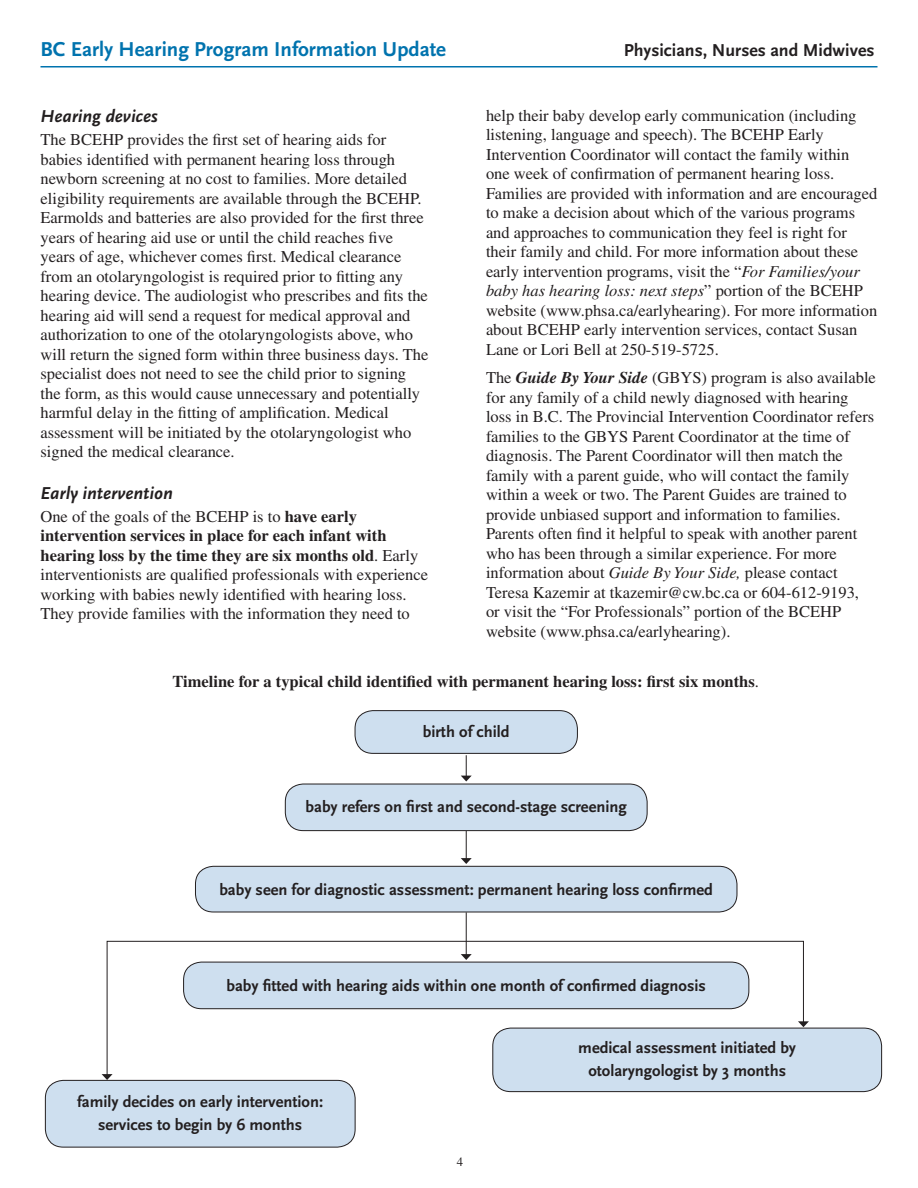
<style>
.page{position:relative;width:918px;height:1188px;background:#fff}
.page>*{position:absolute;margin:0;border:0;box-sizing:border-box;transform-origin:0 0}
.t1{font:700 21px "Scala Sans";color:#0073ae}
.t2{font:italic 700 18px "Scala Sans";color:#231f20}
.t3{font:700 18px "Scala Sans";color:#231f20}
.t4{font:16.5px/19.5px "Times";color:#231f20}
.t5{font:700 16.5px/22.8px "Scala Sans";color:#231f20;text-align:center}
.t6{font:700 16.5px "Times";color:#231f20}
.t7{font:12.6px "Times";color:#231f20}
.s1{font-weight:700}
.s2{font-style:italic}
.s3{font-weight:700;font-style:italic}
.s4{font-weight:400}
</style>
<div class="page">
<hr style="left:40px;top:66px;width:838px;height:2px;background:#0073ae">
<div style="left:355px;top:711px;width:222px;height:42px;background:#cedfef;border-radius:18px"></div>
<div style="left:355px;top:710px;width:223px;height:44px;border:1px solid #231f20;border-radius:18px"></div>
<div style="left:285px;top:784px;width:362px;height:47px;background:#cedfef;border-radius:18px"></div>
<div style="left:285px;top:784px;width:363px;height:47px;border:1px solid #231f20;border-radius:18px"></div>
<div style="left:195px;top:866px;width:542px;height:46px;background:#cedfef;border-radius:18px"></div>
<div style="left:195px;top:866px;width:542px;height:46px;border:1px solid #231f20;border-radius:18px"></div>
<div style="left:493px;top:1028px;width:389px;height:64px;background:#cedfef;border-radius:18px"></div>
<div style="left:492px;top:1028px;width:390px;height:64px;border:1px solid #231f20;border-radius:18px"></div>
<div style="left:45px;top:1080px;width:310px;height:67px;background:#cedfef;border-radius:18px"></div>
<div style="left:45px;top:1080px;width:311px;height:68px;border:1px solid #231f20;border-radius:18px"></div>
<svg style="left:461px;top:755px;width:11px;height:27px"></svg>
<svg style="left:461px;top:831px;width:11px;height:33px"></svg>
<hr style="left:466px;top:912px;width:1px;height:43px;background:#231f20">
<svg style="left:106px;top:941px;width:698px;height:135px"></svg>
<svg style="left:102px;top:1074px;width:11px;height:6px"></svg>
<svg style="left:798px;top:1021px;width:11px;height:6px"></svg>
<p class="t1" style="left:40px;top:38px;width:407px">BC Early Hearing Program Information Update</p>
<p class="t3" style="left:624px;top:40px;width:252px">Physicians, Nurses and Midwives</p>
<p class="t2" style="left:40px;top:107px;width:119px">Hearing devices</p>
<p class="t4" style="left:40px;top:130px;width:389px">The BCEHP provides the first set of hearing aids for babies identified with permanent hearing loss through newborn screening at no cost to families. More detailed eligibility requirements are available through the BCEHP.<br>Earmolds and batteries are also provided for the first three years of hearing aid use or until the child reaches five years of age, whichever comes first. Medical clearance from an otolaryngologist is required prior to fitting any hearing device. The audiologist who prescribes and fits the hearing aid will send a request for medical approval and authorization to one of the otolaryngologists above, who will return the signed form within three business days. The specialist does not need to see the child prior to signing the form, as this would cause unnecessary and potentially harmful delay in the fitting of amplification. Medical assessment will be initiated by the otolaryngologist who signed the medical clearance.</p>
<p class="t2" style="left:40px;top:483px;width:134px">Early intervention</p>
<p class="t4" style="left:40px;top:506px;width:389px">One of the goals of the BCEHP is to <span class="s1">have early intervention services in place for each infant with hearing loss by the time they are six months old</span>. Early interventionists are qualified professionals with experience working with babies newly identified with hearing loss.<br>They provide families with the information they need to</p>
<p class="t4" style="left:486px;top:106px;width:393px">help their baby develop early communication (including listening, language and speech). The BCEHP Early Intervention Coordinator will contact the family within one week of confirmation of permanent hearing loss.<br>Families are provided with information and are encouraged to make a decision about which of the various programs and approaches to communication they feel is right for their family and child. For more information about these early intervention programs, visit the “<span class="s2">For Families/your baby has hearing loss: next steps</span>” portion of the BCEHP website (www.phsa.ca/earlyhearing). For more information about BCEHP early intervention services, contact Susan Lane or Lori Bell at 250-519-5725.</p>
<p class="t4" style="left:486px;top:368px;width:391px">The <span class="s3">Guide By Your Side</span> (GBYS) program is also available for any family of a child newly diagnosed with hearing loss in B.C. The Provincial Intervention Coordinator refers families to the GBYS Parent Coordinator at the time of diagnosis. The Parent Coordinator will then match the family with a parent guide, who will contact the family within a week or two. The Parent Guides are trained to provide unbiased support and information to families.<br>Parents often find it helpful to speak with another parent who has been through a similar experience. For more information about <span class="s2">Guide By Your Side,</span> please contact Teresa Kazemir at tkazemir@cw.bc.ca or 604-612-9193, or visit the “For Professionals” portion of the BCEHP website (www.phsa.ca/earlyhearing).</p>
<p class="t6" style="left:173px;top:672px;width:588px">Timeline for a typical child identified with permanent hearing loss: first six months<span class="s4">.</span></p>
<p class="t5" style="left:423px;top:721px;width:88px">birth of child</p>
<p class="t5" style="left:306px;top:796px;width:323px">baby refers on first and second-stage screening</p>
<p class="t5" style="left:219px;top:879px;width:495px">baby seen for diagnostic assessment: permanent hearing loss confirmed</p>
<p class="t5" style="left:226px;top:974px;width:481px">baby fitted with hearing aids within one month of confirmed diagnosis</p>
<p class="t5" style="left:77px;top:1091px;width:248px">family decides on early intervention: services to begin by 6 months</p>
<p class="t7" style="left:457px;top:1155px;width:8px">4</p>
<p class="t5" style="left:578px;top:1037px;width:219px">medical assessment initiated by otolaryngologist by 3 months</p>
</div>
